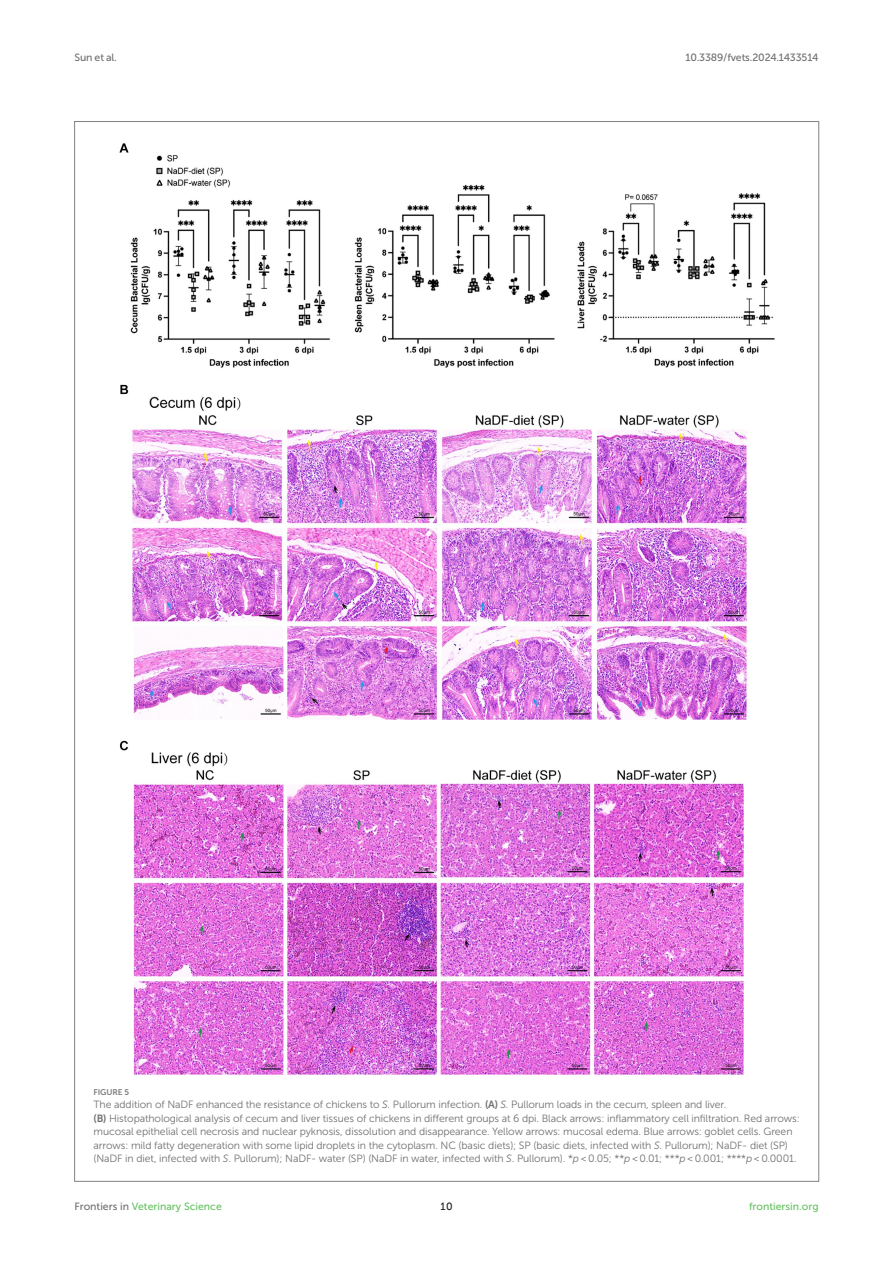
<style>
.page{position:relative;width:893px;height:1263px;background:#fff}
.page>*{position:absolute;margin:0;border:0;box-sizing:border-box;transform-origin:0 0}
.FIG_LEG{font:10.5px/13.5px "Museo Sans 300";letter-spacing:-.01em;color:#706f70}
.t1{font:10.5px "Museo Sans 500";color:#65c161}
.t2{font:10.5px "Museo Sans 500";letter-spacing:-.015em;color:#706f70}
.t3{font:10.5px "Museo Sans 500";color:#1b1c1b}
.FIG_HD{font:8.25px "Museo Sans 700";letter-spacing:-.01em;color:#7e7f7f}
.s1{font-style:italic}
.s2{font-family:"Museo Sans 700"}
.s3{color:#706f70}
</style>
<div class="page">
<img style="left:119px;top:143px;width:656px;height:932px">
<p class="t2" style="left:74px;top:51px;width:44px">Sun et al.</p>
<p class="t2" style="left:685px;top:51px;width:135px">10.3389/fvets.2024.1433514</p>
<p class="FIG_HD" style="left:94px;top:1087px;width:37px">FIGURE 5</p>
<p class="FIG_LEG" style="left:94px;top:1098px;width:708px">The addition of NaDF enhanced the resistance of chickens to <span class="s1">S.</span> Pullorum infection. <span class="s2">(A)</span> <span class="s1">S.</span> Pullorum loads in the cecum, spleen and liver.<br><span class="s2">(B)</span> Histopathological analysis of cecum and liver tissues of chickens in different groups at 6 dpi. Black arrows: inflammatory cell infiltration. Red arrows: mucosal epithelial cell necrosis and nuclear pyknosis, dissolution and disappearance. Yellow arrows: mucosal edema. Blue arrows: goblet cells. Green arrows: mild fatty degeneration with some lipid droplets in the cytoplasm. NC (basic diets); SP (basic diets, infected with <span class="s1">S</span>. Pullorum); NaDF- diet (SP) (NaDF in diet, infected with <span class="s1">S</span>. Pullorum); NaDF- water (SP) (NaDF in water, infected with <span class="s1">S</span>. Pullorum). *<span class="s1">p</span> &lt; 0.05; **<span class="s1">p</span> &lt; 0.01; ***<span class="s1">p</span> &lt; 0.001; ****<span class="s1">p</span> &lt; 0.0001.</p>
<p class="t1" style="left:74px;top:1200px;width:149px"><span class="s3">Frontiers in</span> Veterinary Science</p>
<p class="t3" style="left:440px;top:1200px;width:14px">10</p>
<p class="t1" style="left:749px;top:1200px;width:71px">frontiersin.org</p>
</div>
